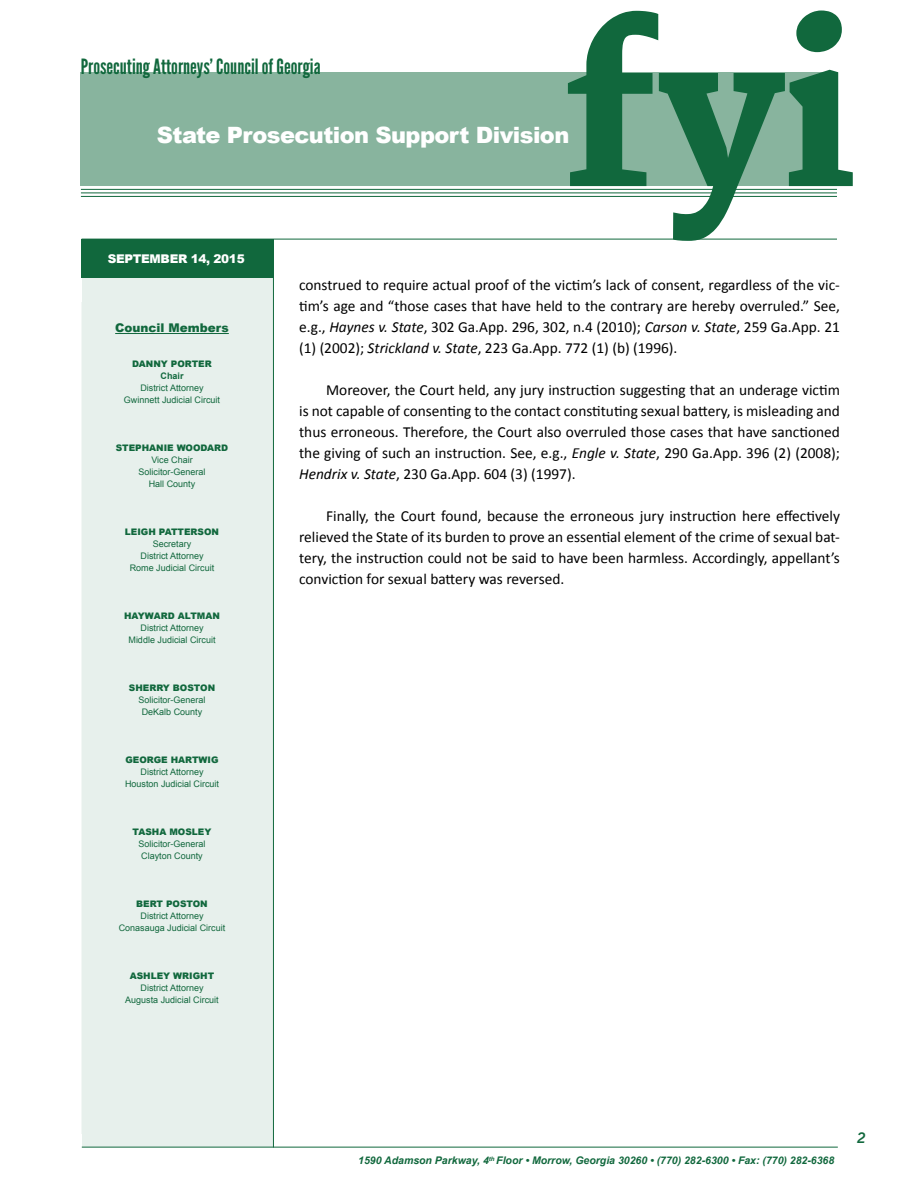
<style>
.page{position:relative;width:918px;height:1188px;background:#fff}
.page>*{position:absolute;margin:0;border:0;box-sizing:border-box;transform-origin:0 0}
.t1{font:800 207px "Merriweather";color:#11683d}
.t2{font:900 22.5px "Arial";letter-spacing:-.025em;color:#fff}
.t3{font:21px "League Gothic";color:#11683d}
.t4{font:15.3px/21px "Calibri";color:#000;text-align:justify}
.t5{font:italic 700 14.7px "News Gothic BT";color:#11683d}
.t6{font:900 12px "Arial";letter-spacing:-.025em;color:#fff}
.t7{font:900 12px "Arial";color:#11683d}
.t8{font:italic 700 10.5px "Arial";color:#11683d}
.t9{font:9px/12px "Arial";color:#11683d;text-align:center}
.t10{font:900 9px "Arial";color:#11683d}
.t11{font:700 9px "Arial";color:#11683d}
.s1{font-style:italic}
</style>
<div class="page">
<hr style="left:81px;top:196px;width:756px;height:1px;background:#11683d">
<div style="left:81px;top:73px;width:757px;height:113px;background:#88b49e"></div>
<div style="left:82px;top:278px;width:191px;height:869px;background:#e7f0ec"></div>
<hr style="left:82px;top:239px;width:755px;height:1px;background:#11683d">
<hr style="left:273px;top:250px;width:1px;height:898px;background:#11683d">
<hr style="left:115px;top:333px;width:114px;height:1px;background:#11683d">
<div style="left:82px;top:239px;width:192px;height:39px;background:#11683d"></div>
<hr style="left:81px;top:193px;width:756px;height:1px;background:#11683d">
<hr style="left:81px;top:189px;width:756px;height:1px;background:#11683d">
<hr style="left:82px;top:1147px;width:756px;height:1px;background:#11683d">
<h1 class="t1" style="left:563px;top:-8px;width:295px">fyi</h1>
<h3 class="t3" style="left:81px;top:54px;width:241px">Prosecuting Attorneys’ Council of Georgia</h3>
<h2 class="t2" style="left:157px;top:119px;width:414px">State Prosecution Support Division</h2>
<p class="t6" style="left:108px;top:250px;width:138px">SEPTEMBER 14, 2015</p>
<p class="t7" style="left:115px;top:319px;width:115px">Council Members</p>
<p class="t10" style="left:132px;top:357px;width:81px">DANNY PORTER</p>
<p class="t11" style="left:161px;top:370px;width:25px">Chair</p>
<p class="t9" style="left:124px;top:382px;width:98px">District Attorney<br>Gwinnett Judicial Circuit</p>
<p class="t10" style="left:116px;top:441px;width:114px">STEPHANIE WOODARD</p>
<p class="t9" style="left:139px;top:454px;width:69px">Vice Chair<br>Solicitor-General<br>Hall County</p>
<p class="t10" style="left:125px;top:525px;width:96px">LEIGH PATTERSON</p>
<p class="t9" style="left:130px;top:538px;width:86px">Secretary<br>District Attorney<br>Rome Judicial Circuit</p>
<p class="t10" style="left:124px;top:609px;width:97px">HAYWARD ALTMAN</p>
<p class="t9" style="left:129px;top:622px;width:89px">District Attorney<br>Middle Judicial Circuit</p>
<p class="t10" style="left:129px;top:681px;width:88px">SHERRY BOSTON</p>
<p class="t9" style="left:139px;top:694px;width:69px">Solicitor-General<br>DeKalb County</p>
<p class="t10" style="left:125px;top:753px;width:95px">GEORGE HARTWIG</p>
<p class="t9" style="left:125px;top:766px;width:96px">District Attorney<br>Houston Judicial Circuit</p>
<p class="t10" style="left:133px;top:825px;width:80px">TASHA MOSLEY</p>
<p class="t9" style="left:139px;top:838px;width:69px">Solicitor-General<br>Clayton County</p>
<p class="t10" style="left:136px;top:897px;width:73px">BERT POSTON</p>
<p class="t9" style="left:119px;top:910px;width:108px">District Attorney<br>Conasauga Judicial Circuit</p>
<p class="t10" style="left:130px;top:969px;width:86px">ASHLEY WRIGHT</p>
<p class="t9" style="left:125px;top:982px;width:95px">District Attorney<br>Augusta Judicial Circuit</p>
<p class="t4" style="left:299px;top:275px;width:542px">construed to require actual proof of the victim’s lack of consent, regardless of the vic&shy;tim’s age and “those cases that have held to the contrary are hereby overruled.” See, e.g., <span class="s1">Haynes v. State</span>, 302 Ga.App. 296, 302, n.4 (2010); <span class="s1">Carson v. State</span>, 259 Ga.App. 21 (1) (2002); <span class="s1">Strickland v. State</span>, 223 Ga.App. 772 (1) (b) (1996).</p>
<p class="t4" style="left:299px;top:380px;width:542px;text-indent:27px">Moreover, the Court held, any jury instruction suggesting that an underage victim is not capable of consenting to the contact constituting sexual battery, is misleading and thus erroneous. Therefore, the Court also overruled those cases that have sanctioned the giving of such an instruction. See, e.g., <span class="s1">Engle v. State</span>, 290 Ga.App. 396 (2) (2008); <span class="s1">Hendrix v. State</span>, 230 Ga.App. 604 (3) (1997).</p>
<p class="t4" style="left:299px;top:506px;width:542px;text-indent:27px">Finally, the Court found, because the erroneous jury instruction here effectively relieved the State of its burden to prove an essential element of the crime of sexual bat&shy;tery, the instruction could not be said to have been harmless. Accordingly, appellant’s conviction for sexual battery was reversed.</p>
<p class="t8" style="left:358px;top:1153px;width:478px">1590 Adamson Parkway, 4<sup>th</sup> Floor • Morrow, Georgia 30260 • (770) 282-6300 • Fax: (770) 282-6368</p>
<p class="t5" style="left:857px;top:1129px;width:10px">2</p>
</div>
